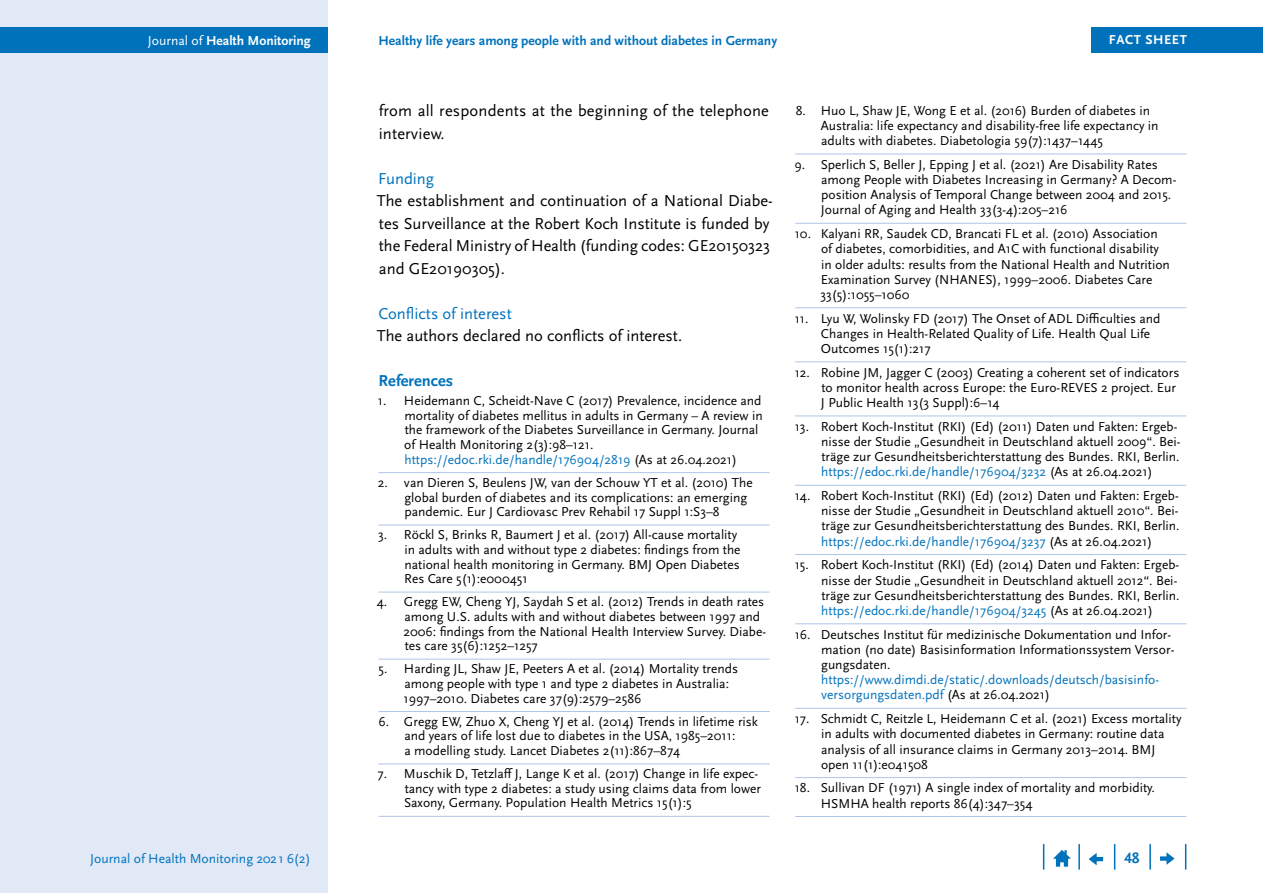
<style>
.page{position:relative;width:1263px;height:893px;background:#fff}
.page>*{position:absolute;margin:0;border:0;box-sizing:border-box;transform-origin:0 0}
.Copy{font:16.5px/22.5px "Scala Sans Pro";color:#000}
.t1{font:16.5px "Scala Sans Pro";color:#0072bc}
.t2{font:700 16.5px "Scala Sans Pro";color:#0072bc}
.t3{font:700 15.75px "Scala Sans Pro";color:#0072bc}
.t4{font:700 13.65px "Scala Sans Pro";color:#0072bc}
.t5{font:13.65px "Scala Sans Pro";color:#0072bc}
.t6{font:700 13.65px "Scala Sans Pro";color:#fff}
.Literaturverzeichnis{font:13.5px/15.1px "Scala Sans Pro";color:#000}
.t7{font:700 13.5px "Scala Sans Pro";letter-spacing:.04em;color:#fff}
.s1{font-weight:400}
.s2{color:#0072bc}
</style>
<div class="page">
<div style="left:0;top:0;width:327px;height:893px;background:#e1e8f6"></div>
<div style="left:0;top:28px;width:327px;height:25px;background:#0072bc"></div>
<svg style="left:1185px;top:844px;width:1px;height:26px"></svg>
<hr style="left:1149px;top:844px;width:2px;height:26px;background:#0072bc">
<svg style="left:1114px;top:844px;width:1px;height:26px"></svg>
<hr style="left:1078px;top:844px;width:2px;height:26px;background:#0072bc">
<svg style="left:1043px;top:844px;width:1px;height:26px"></svg>
<svg style="left:1053px;top:850px;width:18px;height:17px"></svg>
<svg style="left:1089px;top:853px;width:14px;height:12px"></svg>
<svg style="left:1160px;top:852px;width:14px;height:13px"></svg>
<div style="left:1091px;top:28px;width:172px;height:25px;background:#0072bc"></div>
<hr style="left:795px;top:154px;width:391px;height:1px;background:#afc5e7">
<hr style="left:795px;top:223px;width:391px;height:1px;background:#afc5e7">
<hr style="left:795px;top:307px;width:391px;height:1px;background:#afc5e7">
<hr style="left:795px;top:361px;width:391px;height:1px;background:#afc5e7">
<hr style="left:795px;top:416px;width:391px;height:1px;background:#afc5e7">
<hr style="left:795px;top:485px;width:391px;height:1px;background:#afc5e7">
<hr style="left:795px;top:554px;width:391px;height:1px;background:#afc5e7">
<hr style="left:795px;top:623px;width:391px;height:1px;background:#afc5e7">
<hr style="left:795px;top:708px;width:391px;height:1px;background:#afc5e7">
<hr style="left:795px;top:777px;width:391px;height:1px;background:#afc5e7">
<hr style="left:795px;top:816px;width:391px;height:1px;background:#afc5e7">
<hr style="left:378px;top:472px;width:392px;height:1px;background:#afc5e7">
<hr style="left:378px;top:525px;width:392px;height:1px;background:#afc5e7">
<hr style="left:378px;top:592px;width:392px;height:1px;background:#afc5e7">
<hr style="left:378px;top:659px;width:392px;height:1px;background:#afc5e7">
<hr style="left:378px;top:711px;width:392px;height:1px;background:#afc5e7">
<hr style="left:378px;top:763px;width:392px;height:1px;background:#afc5e7">
<hr style="left:378px;top:816px;width:392px;height:1px;background:#afc5e7">
<p class="t6" style="left:148px;top:33px;width:164px"><span class="s1">Journal of</span> Health Monitoring</p>
<p class="t4" style="left:378px;top:33px;width:400px">Healthy life years among people with and without diabetes in Germany</p>
<p class="t7" style="left:1109px;top:32px;width:80px">FACT SHEET</p>
<p class="t5" style="left:90px;top:850px;width:222px">Journal of Health Monitoring 2021 6(2)</p>
<p class="Copy" style="left:379px;top:99px;width:392px">from all respondents at the beginning of the telephone interview.</p>
<h2 class="t1" style="left:378px;top:169px;width:58px">Funding</h2>
<p class="Copy" style="left:377px;top:189px;width:397px">The establishment and continuation of a National Diabe&shy;tes Surveillance at the Robert Koch Institute is funded by the Federal Ministry of Health (funding codes: GE20150323 and GE20190305).</p>
<h2 class="t1" style="left:378px;top:304px;width:135px">Conflicts of interest</h2>
<p class="Copy" style="left:377px;top:324px;width:307px">The authors declared no conflicts of interest.</p>
<h1 class="t2" style="left:379px;top:371px;width:76px">References</h1>
<p class="Literaturverzeichnis" style="left:404px;top:393px;width:360px;line-height:14.7px;text-indent:-26px">1. Heidemann C, Scheidt-Nave C (2017) Prevalence, incidence and mortality of diabetes mellitus in adults in Germany – A review in the framework of the Diabetes Surveillance in Germany. Journal of Health Monitoring 2(3):98–121. <span class="s2">https://edoc.rki.de/handle/176904/2819</span> (As at 26.04.2021)</p>
<p class="Literaturverzeichnis" style="left:404px;top:475px;width:350px;line-height:14.7px;text-indent:-26px">2. van Dieren S, Beulens JW, van der Schouw YT et al. (2010) The global burden of diabetes and its complications: an emerging pandemic. Eur J Cardiovasc Prev Rehabil 17 Suppl 1:S3–8</p>
<p class="Literaturverzeichnis" style="left:404px;top:527px;width:338px;line-height:14.7px;text-indent:-26px">3. Röckl S, Brinks R, Baumert J et al. (2017) All-cause mortality in adults with and without type 2 diabetes: findings from the national health monitoring in Germany. BMJ Open Diabetes Res Care 5(1):e000451</p>
<p class="Literaturverzeichnis" style="left:403px;top:595px;width:364px;line-height:14.7px;text-indent:-27px">4. Gregg EW, Cheng YJ, Saydah S et al. (2012) Trends in death rates among U.S. adults with and without diabetes between 1997 and 2006: findings from the National Health Interview Survey. Diabe&shy;tes care 35(6):1252–1257</p>
<p class="Literaturverzeichnis" style="left:403px;top:662px;width:336px;line-height:14.7px;text-indent:-25px">5. Harding JL, Shaw JE, Peeters A et al. (2014) Mortality trends among people with type 1 and type 2 diabetes in Australia:<br>1997–2010. Diabetes care 37(9):2579–2586</p>
<p class="Literaturverzeichnis" style="left:404px;top:714px;width:355px;line-height:14.7px;text-indent:-26px">6. Gregg EW, Zhuo X, Cheng YJ et al. (2014) Trends in lifetime risk and years of life lost due to diabetes in the USA, 1985–2011:<br>a modelling study. Lancet Diabetes 2(11):867–874</p>
<p class="Literaturverzeichnis" style="left:404px;top:766px;width:358px;line-height:14.7px;text-indent:-26px">7. Muschik D, Tetzlaff J, Lange K et al. (2017) Change in life expec&shy;tancy with type 2 diabetes: a study using claims data from lower<br>Saxony, Germany. Population Health Metrics 15(1):5</p>
<p class="Literaturverzeichnis" style="left:821px;top:103px;width:339px;text-indent:-25px">8. Huo L, Shaw JE, Wong E et al. (2016) Burden of diabetes in<br>Australia: life expectancy and disability-free life expectancy in adults with diabetes. Diabetologia 59(7):1437–1445</p>
<p class="Literaturverzeichnis" style="left:821px;top:157px;width:357px;text-indent:-26px">9. Sperlich S, Beller J, Epping J et al. (2021) Are Disability Rates among People with Diabetes Increasing in Germany? A Decom&shy;position Analysis of Temporal Change between 2004 and 2015.<br>Journal of Aging and Health 33(3-4):205–216</p>
<p class="Literaturverzeichnis" style="left:820px;top:226px;width:351px;text-indent:-26px">10. Kalyani RR, Saudek CD, Brancati FL et al. (2010) Association of diabetes, comorbidities, and A1C with functional disability in older adults: results from the National Health and Nutrition Examination Survey (NHANES), 1999–2006. Diabetes Care 33(5):1055–1060</p>
<p class="Literaturverzeichnis" style="left:821px;top:311px;width:341px;text-indent:-26px">11. Lyu W, Wolinsky FD (2017) The Onset of ADL Difficulties and<br>Changes in Health-Related Quality of Life. Health Qual Life<br>Outcomes 15(1):217</p>
<p class="Literaturverzeichnis" style="left:821px;top:365px;width:360px;text-indent:-26px">12. Robine JM, Jagger C (2003) Creating a coherent set of indicators to monitor health across Europe: the Euro-REVES 2 project. Eur<br>J Public Health 13(3 Suppl):6–14</p>
<p class="Literaturverzeichnis" style="left:821px;top:419px;width:361px;text-indent:-26px">13. Robert Koch-Institut (RKI) (Ed) (2011) Daten und Fakten: Ergeb&shy;nisse der Studie „Gesundheit in Deutschland aktuell 2009“. Bei&shy;träge zur Gesundheitsberichterstattung des Bundes. RKI, Berlin. <span class="s2">https://edoc.rki.de/handle/176904/3232</span> (As at 26.04.2021)</p>
<p class="Literaturverzeichnis" style="left:821px;top:488px;width:360px;text-align:justify;text-indent:-26px">14. Robert Koch-Institut (RKI) (Ed) (2012) Daten und Fakten: Ergeb&shy;nisse der Studie „Gesundheit in Deutschland aktuell 2010“. Bei&shy;träge zur Gesundheitsberichterstattung des Bundes. RKI, Berlin. <span class="s2">https://edoc.rki.de/handle/176904/3237</span> (As at 26.04.2021)</p>
<p class="Literaturverzeichnis" style="left:821px;top:557px;width:360px;text-indent:-26px">15. Robert Koch-Institut (RKI) (Ed) (2014) Daten und Fakten: Ergeb&shy;nisse der Studie „Gesundheit in Deutschland aktuell 2012“. Bei&shy;träge zur Gesundheitsberichterstattung des Bundes. RKI, Berlin. <span class="s2">https://edoc.rki.de/handle/176904/3245</span> (As at 26.04.2021)</p>
<p class="Literaturverzeichnis" style="left:821px;top:627px;width:355px;text-indent:-26px">16. Deutsches Institut für medizinische Dokumentation und Infor&shy;mation (no date) Basisinformation Informationssystem Versor&shy;gungsdaten. <span class="s2">https://www.dimdi.de/static/.downloads/deutsch/basisinfo&shy;versorgungsdaten.pdf</span> (As at 26.04.2021)</p>
<p class="Literaturverzeichnis" style="left:821px;top:711px;width:362px;text-indent:-26px">17. Schmidt C, Reitzle L, Heidemann C et al. (2021) Excess mortality in adults with documented diabetes in Germany: routine data analysis of all insurance claims in Germany 2013–2014. BMJ open 11(1):e041508</p>
<p class="Literaturverzeichnis" style="left:821px;top:780px;width:336px;text-indent:-26px">18. Sullivan DF (1971) A single index of mortality and morbidity.<br>HSMHA health reports 86(4):347–354</p>
<p class="t3" style="left:1124px;top:849px;width:17px">48</p>
</div>
